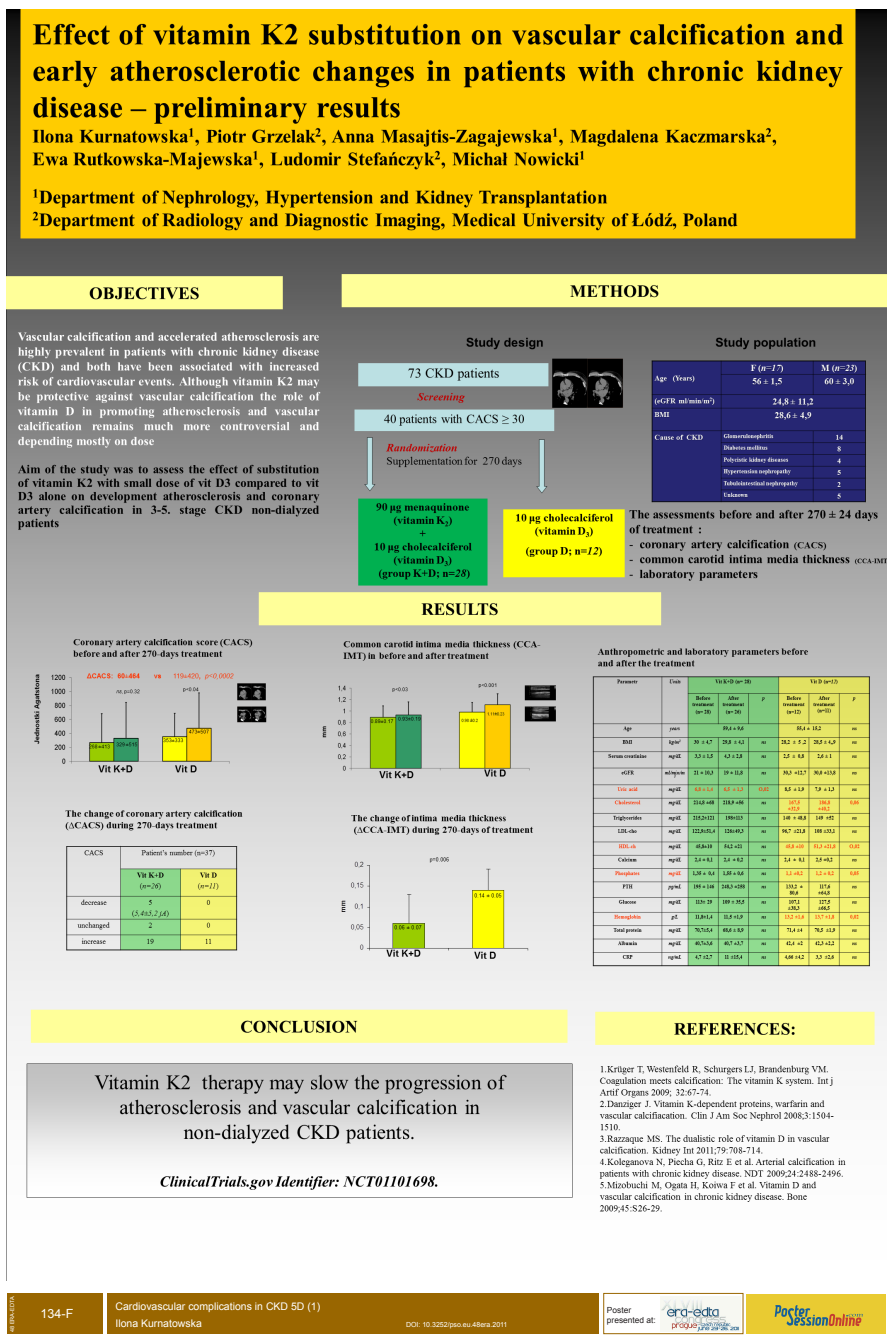
<style>
.page{position:relative;width:893px;height:1340px;background:#fff}
.page>*{position:absolute;margin:0;border:0;box-sizing:border-box;transform-origin:0 0}
.t1{font:12.6px "Arial";color:#fff}
.t2{font:10.5px "Arial";color:#fff}
.t3{font:8.4px "Arial";color:#231f20}
.t4{font:7px "Arial";color:#fff}
.t5{font:5.6px "Arial";letter-spacing:-.005em;color:#fff}
</style>
<div class="page">
<div style="left:107px;top:1293px;width:492px;height:40px;background:#960"></div>
<div style="left:7px;top:1293px;width:95px;height:40px;background:#960"></div>
<div style="left:746px;top:1293px;width:140px;height:40px;background:#e9cb32"></div>
<svg style="left:775px;top:1305px;width:88px;height:20px"></svg>
<div style="left:603px;top:1292px;width:140px;height:41px;border:1px solid #960"></div>
<img style="left:660px;top:1296px;width:80px;height:35px">
<img style="left:7px;top:10px;width:879px;height:1203px">
<p class="t5" style="left:9px;top:1331px;width:37px;rotate:-90deg">48 ERA-EDTA</p>
<p class="t2" style="left:115px;top:1299px;width:206px">Cardiovascular complications in CKD 5D (1)</p>
<p class="t2" style="left:115px;top:1316px;width:88px">Ilona Kurnatowska</p>
<p class="t4" style="left:406px;top:1320px;width:103px">DOI: 10.3252/pso.eu.48era.2011</p>
<p class="t1" style="left:41px;top:1305px;width:34px">134-F</p>
<p class="t3" style="left:607px;top:1304px;width:26px">Poster</p>
<p class="t3" style="left:607px;top:1314px;width:51px">presented at:</p>
</div>
